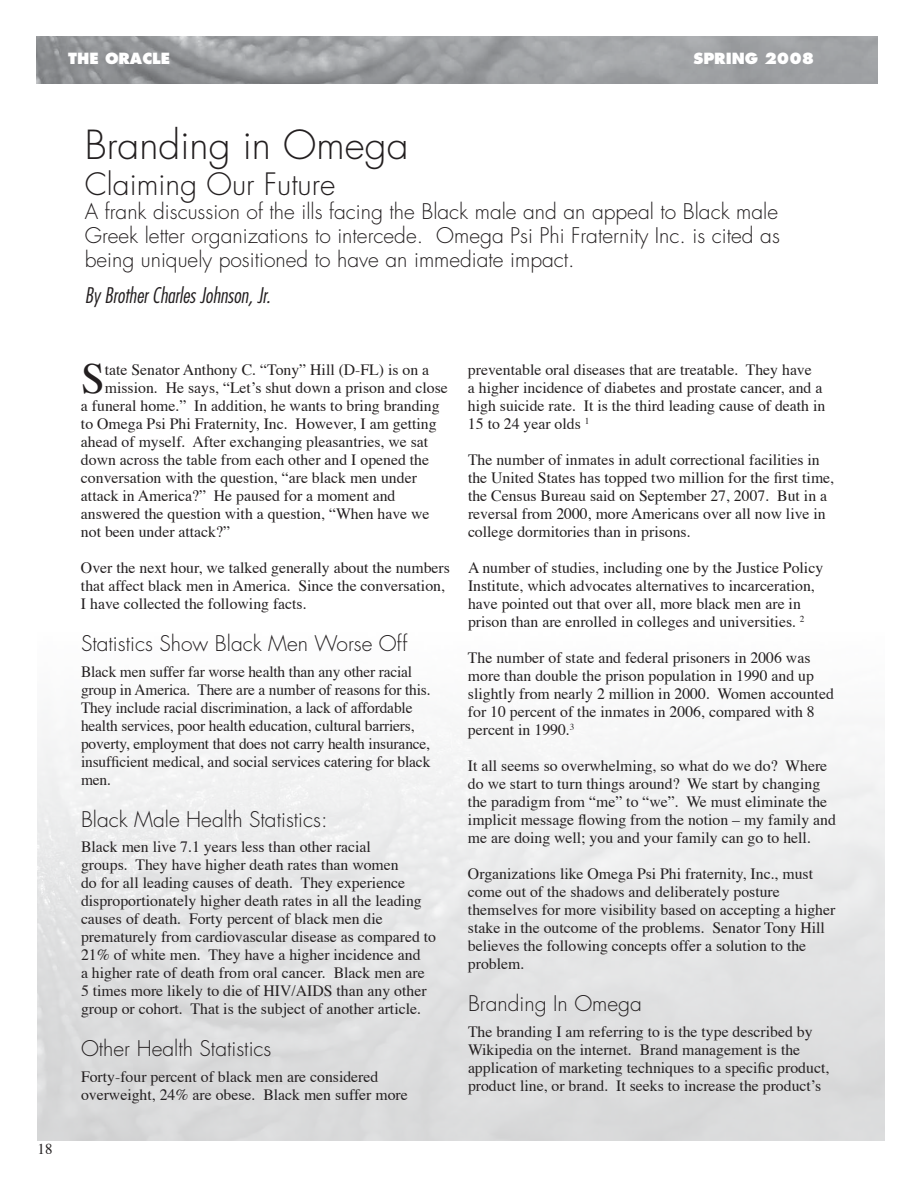
<style>
.page{position:relative;width:918px;height:1188px;background:#fff}
.page>*{position:absolute;margin:0;border:0;box-sizing:border-box;transform-origin:0 0}
.t1{font:42.9px "Times";color:#231f20}
.t2{font:300 39px "Futura";color:#231f20}
.t3{font:300 30px "Futura";color:#231f20}
.t4{font:300 21px/24px "Futura";color:#231f20;text-align:justify}
.t5{font:italic 300 condensed 21px "Futura";color:#231f20}
.t6{font:15.75px/18px "Times";color:#231f20}
.t7{font:800 15px "Futura";color:#fff}
.t8{font:15px "Times";color:#231f20}
</style>
<div class="page">
<img style="left:36px;top:36px;width:842px;height:47px">
<p class="t7" style="left:68px;top:50px;width:50px">THE ORAC</p>
<p class="t7" style="left:152px;top:50px;width:18px">LE</p>
<p class="t7" style="left:693px;top:50px;width:52px">SPRING</p>
<p class="t7" style="left:764px;top:50px;width:51px">2008</p>
<p class="t8" style="left:38px;top:1135px;width:16px">18</p>
<h2 class="t2" style="left:85px;top:120px;width:325px">Branding in Omega</h2>
<h3 class="t3" style="left:85px;top:165px;width:252px">Claiming Our Future</h3>
<h3 class="t4" style="left:85px;top:200px;width:697px">A frank discussion of the ills facing the Black male and an appeal to Black male Greek letter organizations to intercede. Omega Psi Phi Fraternity I nc. is cited as being uniquely positioned to have an immediate impact.</h3>
<h3 class="t5" style="left:85px;top:282px;width:187px">By Brother Charles Johnson, Jr.</h3>
<h1 class="t1" style="left:81px;top:339px;width:25px">S</h1>
<p class="t6" style="left:105px;top:359px;width:326px">tate Senator Anthony C. “Tony” Hill (D-FL) is on a</p>
<p class="t6" style="left:105px;top:377px;width:344px">mission. He says, “Let’s shut down a prison and close</p>
<p class="t6" style="left:81px;top:395px;width:360px">a funeral home.” In addition, he wants to bring branding</p>
<p class="t6" style="left:81px;top:413px;width:357px">to Omega Psi Phi Fraternity, Inc. However, I am getting</p>
<p class="t6" style="left:81px;top:431px;width:349px">ahead of myself. After exchanging pleasantries, we sat</p>
<p class="t6" style="left:81px;top:449px;width:350px">down across the table from each other and I opened the</p>
<p class="t6" style="left:81px;top:467px;width:337px">conversation with the question, “are black men under</p>
<p class="t6" style="left:81px;top:485px;width:316px">attack in America?” He paused for a moment and</p>
<p class="t6" style="left:81px;top:503px;width:350px">answered the question with a question, “When have we</p>
<p class="t6" style="left:81px;top:521px;width:151px">not been under attack?”</p>
<p class="t6" style="left:81px;top:557px;width:370px">Over the next hour, we talked generally about the numbers that affect black men in America. Since the conversation,<br>I have collected the following facts.</p>
<h3 class="t4" style="left:81px;top:632px;width:328px">Statistics Show Black Men Worse Off</h3>
<p class="t6" style="left:81px;top:661px;width:351px">Black men suffer far worse health than any other racial group in America. There are a number of reasons for this.<br>They include racial discrimination, a lack of affordable health services, poor health education, cultural barriers, poverty, employment that does not carry health insurance, insufficient medical, and social services catering for black men.</p>
<h3 class="t4" style="left:81px;top:807px;width:248px">Black Male Health Statistics:</h3>
<p class="t6" style="left:81px;top:836px;width:357px">Black men live 7.1 years less than other racial<br>groups. They have higher death rates than women<br>do for all leading causes of death. They experience disproportionately higher death rates in all the leading causes of death. Forty percent of black men die prematurely from cardiovascular disease as compared to 21% of white men. They have a higher incidence and<br>a higher rate of death from oral cancer. Black men are 5 times more likely to die of HIV/AIDS than any other group or cohort. That is the subject of another article.</p>
<h3 class="t4" style="left:81px;top:1037px;width:192px">Other H ealth Statistics</h3>
<p class="t6" style="left:81px;top:1066px;width:328px">Forty-four percent of black men are considered overweight, 24% are obese. Black men suffer more</p>
<p class="t6" style="left:468px;top:359px;width:359px">preventable oral diseases that are treatable. They have<br>a higher incidence of diabetes and prostate cancer, and a high suicide rate. It is the third leading cause of death in 15 to 24 year olds <sup>1</sup></p>
<p class="t6" style="left:468px;top:449px;width:368px">The number of inmates in adult correctional facilities in the United States has topped two million for the first time, the Census Bureau said on September 27, 2007. But in a reversal from 2000, more Americans over all now live in college dormitories than in prisons.</p>
<p class="t6" style="left:468px;top:557px;width:357px">A number of studies, including one by the Justice Policy Institute, which advocates alternatives to incarceration, have pointed out that over all, more black men are in prison than are enrolled in colleges and universities. <sup>2</sup></p>
<p class="t6" style="left:468px;top:647px;width:367px">The number of state and federal prisoners in 2006 was more than double the prison population in 1990 and up slightly from nearly 2 million in 2000. Women accounted for 10 percent of the inmates in 2006, compared with 8 percent in 1990.<sup>3</sup></p>
<p class="t6" style="left:468px;top:755px;width:369px">It all seems so overwhelming, so what do we do? Where do we start to turn things around? We start by changing the paradigm from “me” to “we”. We must eliminate the implicit message flowing from the notion – my family and me are doing well; you and your family can go to hell.</p>
<p class="t6" style="left:468px;top:863px;width:369px">Organizations like Omega Psi Phi fraternity, Inc., must come out of the shadows and deliberately posture themselves for more visibility based on accepting a higher stake in the outcome of the problems. Senator Tony Hill believes the following concepts offer a solution to the problem.</p>
<h3 class="t4" style="left:468px;top:992px;width:175px">Branding I n Omega</h3>
<p class="t6" style="left:468px;top:1021px;width:363px">The branding I am referring to is the type described by Wikipedia on the internet. Brand management is the application of marketing techniques to a specific product, product line, or brand. It seeks to increase the product’s</p>
</div>
